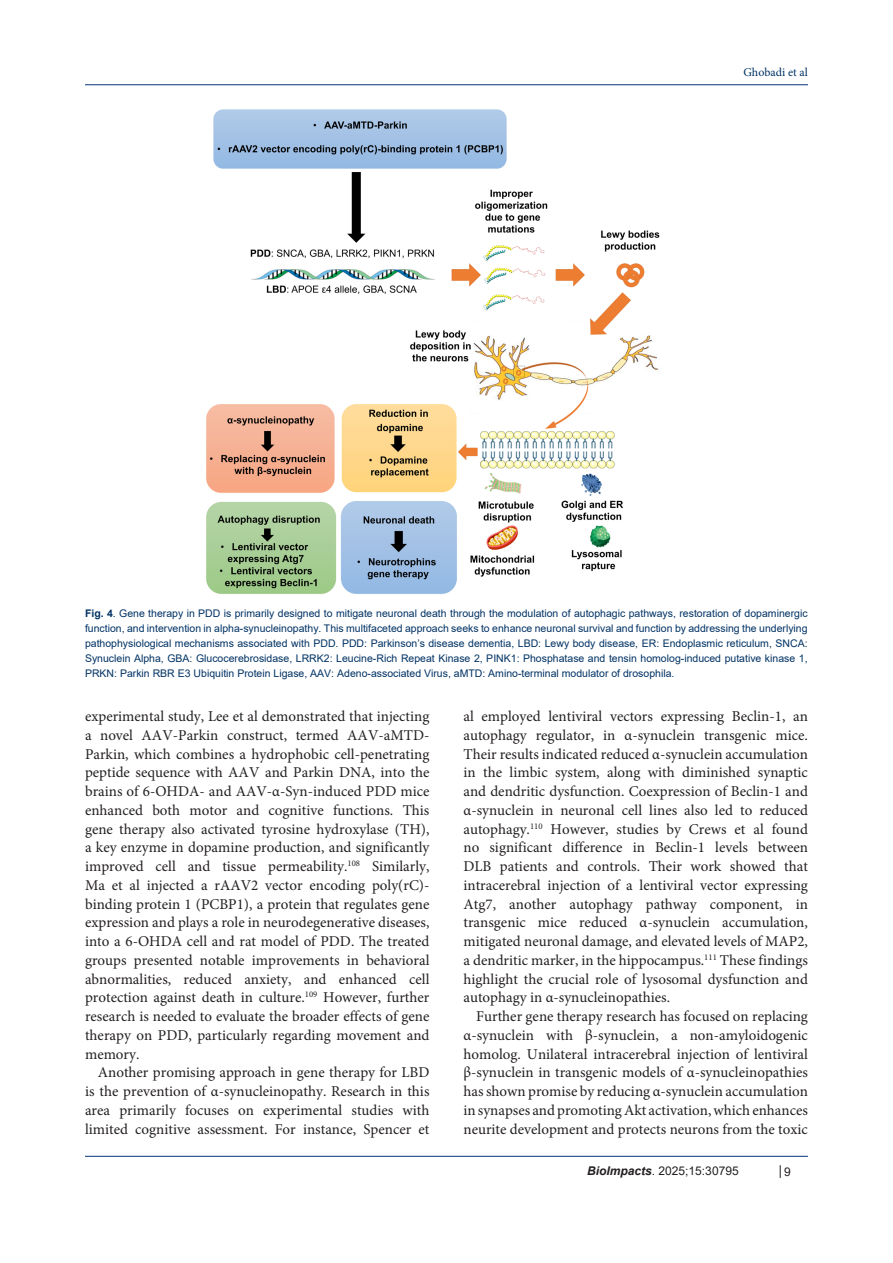
<style>
.page{position:relative;width:893px;height:1263px;background:#fff}
.page>*{position:absolute;margin:0;border:0;box-sizing:border-box;transform-origin:0 0}
.t1{font:15px/18.8px "Minion Pro";color:#231f20;text-align:justify}
.t2{font:12px "Arial";color:#231f20}
.t3{font:12px "Minion Pro";color:#003264}
.t4{font:10.5px/15px "Arial";color:#003264;text-align:justify}
.s1{font-weight:700}
.s2{font-weight:700;font-style:italic}
</style>
<div class="page">
<hr style="left:85px;top:84px;width:723px;height:1px;background:#053278">
<hr style="left:85px;top:1156px;width:723px;height:1px;background:#053278">
<svg style="left:780px;top:1165px;width:1px;height:13px"></svg>
<img style="left:206px;top:109px;width:454px;height:485px">
<p class="t3" style="left:743px;top:64px;width:66px">Ghobadi et al</p>
<p class="t4" style="left:85px;top:605px;width:724px"><span class="s1">Fig. 4</span>. Gene therapy in PDD is primarily designed to mitigate neuronal death through the modulation of autophagic pathways, restoration of dopaminergic function, and intervention in alpha-synucleinopathy. This multifaceted approach seeks to enhance neuronal survival and function by addressing the underlying pathophysiological mechanisms associated with PDD. PDD: Parkinson’s disease dementia, LBD: Lewy body disease, ER: Endoplasmic reticulum, SNCA:<br>Synuclein Alpha, GBA: Glucocerebrosidase, LRRK2: Leucine-Rich Repeat Kinase 2, PINK1: Phosphatase and tensin homolog-induced putative kinase 1, PRKN: Parkin RBR E3 Ubiquitin Protein Ligase, AAV: Adeno-associated Virus, aMTD: Amino-terminal modulator of drosophila.</p>
<p class="t1" style="left:85px;top:707px;width:346px">experimental study, Lee et al demonstrated that injecting a novel AAV-Parkin construct, termed AAV-aMTD-Parkin, which combines a hydrophobic cell-penetrating peptide sequence with AAV and Parkin DNA, into the brains of 6-OHDA- and AAV-α-Syn-induced PDD mice enhanced both motor and cognitive functions. This gene therapy also activated tyrosine hydroxylase (TH), a key enzyme in dopamine production, and significantly improved cell and tissue permeability.<sup>108</sup> Similarly, Ma et al injected a rAAV2 vector encoding poly(rC)- binding protein 1 (PCBP1), a protein that regulates gene expression and plays a role in neurodegenerative diseases, into a 6-OHDA cell and rat model of PDD. The treated groups presented notable improvements in behavioral abnormalities, reduced anxiety, and enhanced cell protection against death in culture.<sup>109</sup> However, further research is needed to evaluate the broader effects of gene therapy on PDD, particularly regarding movement and memory.</p>
<p class="t1" style="left:85px;top:1063px;width:346px;text-indent:13px">Another promising approach in gene therapy for LBD is the prevention of α-synucleinopathy. Research in this area primarily focuses on experimental studies with limited cognitive assessment. For instance, Spencer et</p>
<p class="t1" style="left:463px;top:707px;width:346px">al employed lentiviral vectors expressing Beclin-1, an autophagy regulator, in α-synuclein transgenic mice.<br>Their results indicated reduced α-synuclein accumulation in the limbic system, along with diminished synaptic and dendritic dysfunction. Coexpression of Beclin-1 and α-synuclein in neuronal cell lines also led to reduced autophagy.<sup>110</sup> However, studies by Crews et al found no significant difference in Beclin-1 levels between DLB patients and controls. Their work showed that intracerebral injection of a lentiviral vector expressing Atg7, another autophagy pathway component, in transgenic mice reduced α-synuclein accumulation, mitigated neuronal damage, and elevated levels of MAP2, a dendritic marker, in the hippocampus.<sup>111</sup> These findings highlight the crucial role of lysosomal dysfunction and autophagy in α-synucleinopathies.</p>
<p class="t1" style="left:463px;top:1007px;width:346px;text-indent:13px">Further gene therapy research has focused on replacing α-synuclein with β-synuclein, a non-amyloidogenic homolog. Unilateral intracerebral injection of lentiviral β-synuclein in transgenic models of α-synucleinopathies has shown promise by reducing α-synuclein accumulation in synapses and promoting Akt activation, which enhances neurite development and protects neurons from the toxic</p>
<p class="t2" style="left:587px;top:1163px;width:153px"><span class="s2">BioImpacts</span>. 2025;15:30795</p>
<p class="t2" style="left:784px;top:1164px;width:8px">9</p>
</div>
